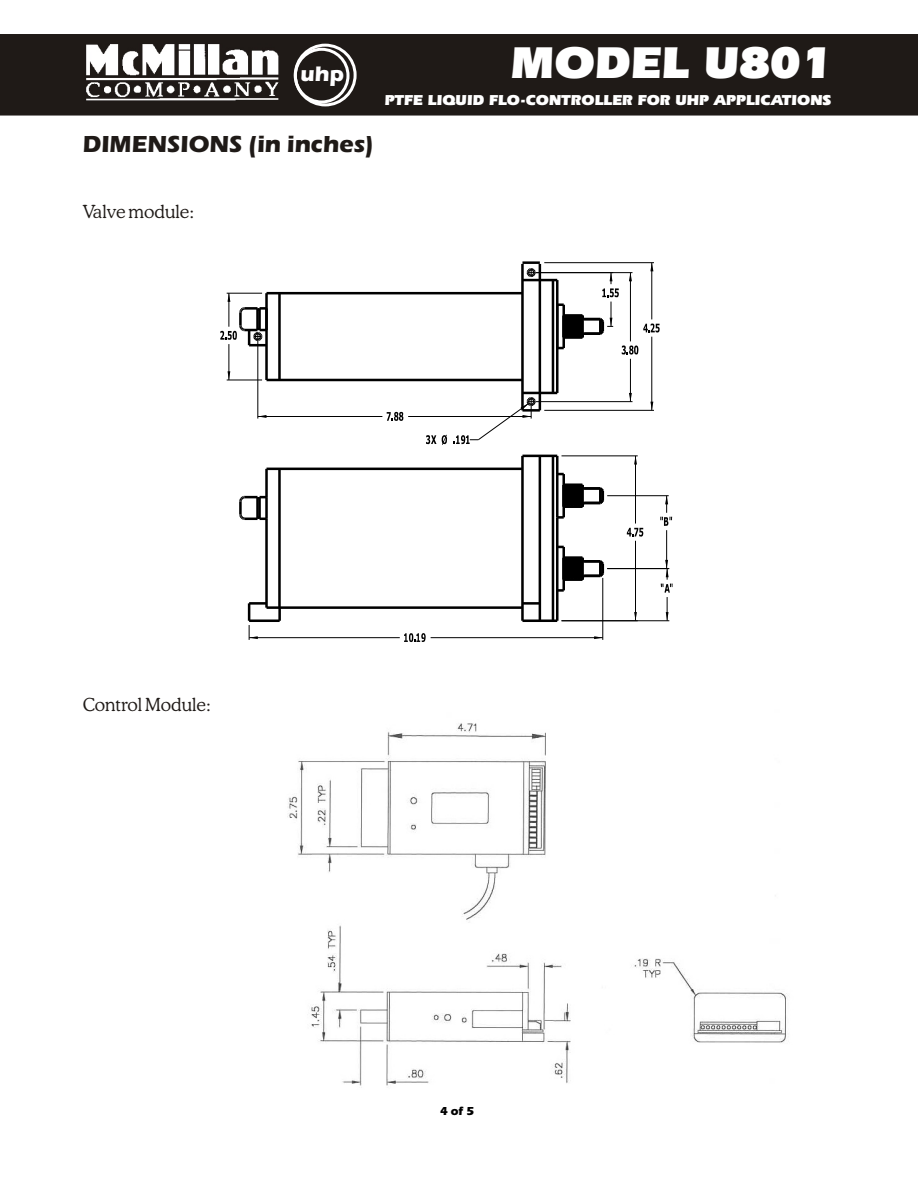
<style>
.page{position:relative;width:918px;height:1188px;background:#fff}
.page>*{position:absolute;margin:0;border:0;box-sizing:border-box;transform-origin:0 0}
.t1{font:46.35px "Eras Ult BT";color:#fff}
.t2{font:24px "Eras Bold ITC";color:#1f1a17}
.t3{font:21.75px "Eras Bold ITC";color:#fff}
.t4{font:18px "Cooper Lt BT";color:#1f1a17}
.t5{font:15px "Eras Ult BT";color:#fff}
.t6{font:12px "Eras Bold ITC";color:#000}
</style>
<div class="page">
<div style="left:0;top:34px;width:918px;height:81px;background:#1f1a17"></div>
<img style="left:84px;top:44px;width:195px;height:58px">
<div style="left:294px;top:48px;width:56px;height:55px;border:3px solid #fff;border-radius:50%"></div>
<div style="left:294px;top:44px;width:63px;height:62px;border:3px solid #fff;border-radius:50%"></div>
<hr style="left:267px;top:468px;width:255px;height:2px;background:#000">
<hr style="left:522px;top:455px;width:35px;height:2px;background:#000">
<hr style="left:522px;top:619px;width:35px;height:3px;background:#000">
<hr style="left:552px;top:456px;width:2px;height:165px;background:#000">
<hr style="left:539px;top:456px;width:2px;height:165px;background:#000">
<hr style="left:521px;top:456px;width:3px;height:165px;background:#000">
<hr style="left:522px;top:602px;width:18px;height:3px;background:#000">
<hr style="left:267px;top:606px;width:255px;height:3px;background:#000">
<hr style="left:249px;top:602px;width:18px;height:3px;background:#000">
<svg style="left:278px;top:609px;width:3px;height:12px"></svg>
<hr style="left:249px;top:619px;width:31px;height:3px;background:#000">
<svg style="left:559px;top:589px;width:5px;height:3px"></svg>
<hr style="left:562px;top:547px;width:3px;height:43px;background:#000">
<hr style="left:562px;top:474px;width:3px;height:43px;background:#000">
<svg style="left:559px;top:516px;width:5px;height:3px"></svg>
<hr style="left:564px;top:505px;width:18px;height:3px;background:#000">
<svg style="left:565px;top:484px;width:40px;height:23px"></svg>
<hr style="left:564px;top:578px;width:18px;height:3px;background:#000">
<svg style="left:565px;top:557px;width:40px;height:22px"></svg>
<hr style="left:265px;top:293px;width:3px;height:87px;background:#000">
<hr style="left:267px;top:292px;width:255px;height:2px;background:#000">
<hr style="left:267px;top:379px;width:255px;height:2px;background:#000">
<hr style="left:522px;top:409px;width:18px;height:3px;background:#000">
<hr style="left:522px;top:261px;width:18px;height:3px;background:#000">
<hr style="left:552px;top:280px;width:2px;height:113px;background:#000">
<hr style="left:556px;top:280px;width:3px;height:113px;background:#000">
<hr style="left:539px;top:264px;width:2px;height:146px;background:#000">
<hr style="left:521px;top:264px;width:3px;height:146px;background:#000">
<hr style="left:556px;top:456px;width:3px;height:18px;background:#000">
<hr style="left:556px;top:474px;width:3px;height:43px;background:#000">
<hr style="left:556px;top:517px;width:3px;height:104px;background:#000">
<svg style="left:525px;top:268px;width:13px;height:11px"></svg>
<hr style="left:562px;top:305px;width:3px;height:43px;background:#000">
<hr style="left:564px;top:336px;width:18px;height:3px;background:#000">
<svg style="left:557px;top:273px;width:62px;height:64px"></svg>
<svg style="left:643px;top:324px;width:17px;height:9px"></svg>
<hr style="left:544px;top:262px;width:110px;height:1px;background:#000">
<hr style="left:544px;top:410px;width:110px;height:1px;background:#000">
<hr style="left:651px;top:263px;width:1px;height:56px;background:#000">
<svg style="left:651px;top:263px;width:2px;height:8px"></svg>
<hr style="left:651px;top:337px;width:1px;height:73px;background:#000">
<svg style="left:650px;top:402px;width:3px;height:8px"></svg>
<svg style="left:627px;top:528px;width:16px;height:9px"></svg>
<hr style="left:562px;top:456px;width:76px;height:1px;background:#000">
<hr style="left:635px;top:456px;width:1px;height:68px;background:#000">
<svg style="left:634px;top:456px;width:3px;height:9px"></svg>
<hr style="left:635px;top:541px;width:1px;height:80px;background:#000">
<hr style="left:607px;top:495px;width:62px;height:1px;background:#000">
<hr style="left:666px;top:530px;width:1px;height:39px;background:#000">
<svg style="left:660px;top:496px;width:12px;height:30px"></svg>
<hr style="left:562px;top:620px;width:107px;height:1px;background:#000">
<hr style="left:607px;top:568px;width:62px;height:1px;background:#000">
<svg style="left:661px;top:560px;width:12px;height:61px"></svg>
<hr style="left:227px;top:380px;width:35px;height:1px;background:#000">
<hr style="left:229px;top:344px;width:1px;height:36px;background:#000">
<svg style="left:227px;top:371px;width:3px;height:9px"></svg>
<svg style="left:622px;top:346px;width:17px;height:9px"></svg>
<hr style="left:536px;top:401px;width:97px;height:1px;background:#000">
<hr style="left:536px;top:272px;width:97px;height:1px;background:#000">
<hr style="left:630px;top:359px;width:1px;height:43px;background:#000">
<svg style="left:629px;top:393px;width:3px;height:9px"></svg>
<hr style="left:630px;top:273px;width:1px;height:68px;background:#000">
<svg style="left:629px;top:273px;width:3px;height:8px"></svg>
<hr style="left:522px;top:392px;width:35px;height:2px;background:#000">
<hr style="left:522px;top:279px;width:35px;height:2px;background:#000">
<svg style="left:239px;top:495px;width:26px;height:26px"></svg>
<svg style="left:404px;top:633px;width:22px;height:9px"></svg>
<hr style="left:602px;top:578px;width:1px;height:62px;background:#000">
<hr style="left:249px;top:637px;width:151px;height:1px;background:#000">
<svg style="left:248px;top:603px;width:10px;height:37px"></svg>
<hr style="left:431px;top:637px;width:172px;height:1px;background:#000">
<svg style="left:594px;top:636px;width:9px;height:3px"></svg>
<hr style="left:265px;top:469px;width:3px;height:28px;background:#000">
<hr style="left:265px;top:497px;width:3px;height:22px;background:#000">
<hr style="left:265px;top:519px;width:3px;height:89px;background:#000">
<svg style="left:220px;top:293px;width:47px;height:53px"></svg>
<hr style="left:278px;top:293px;width:3px;height:87px;background:#000">
<hr style="left:278px;top:469px;width:3px;height:139px;background:#000">
<svg style="left:426px;top:435px;width:10px;height:9px"></svg>
<svg style="left:442px;top:435px;width:5px;height:10px"></svg>
<svg style="left:387px;top:412px;width:16px;height:9px"></svg>
<hr style="left:257px;top:341px;width:1px;height:78px;background:#000">
<hr style="left:258px;top:416px;width:124px;height:1px;background:#000">
<svg style="left:258px;top:415px;width:9px;height:3px"></svg>
<hr style="left:408px;top:416px;width:123px;height:1px;background:#000">
<svg style="left:454px;top:395px;width:84px;height:49px"></svg>
<img style="left:287px;top:723px;width:500px;height:363px">
<h3 class="t3" style="left:301px;top:66px;width:45px">uhp</h3>
<h2 class="t2" style="left:83px;top:135px;width:293px">DIMENSIONS (in inches)</h2>
<h1 class="t1" style="left:511px;top:43px;width:322px">MODEL U801</h1>
<p class="t5" style="left:385px;top:93px;width:448px">PTFE LIQUID FLO-CONTROLLER FOR UHP APPLICATIONS</p>
<p class="t4" style="left:83px;top:205px;width:113px">Valve module:</p>
<p class="t4" style="left:83px;top:698px;width:130px">Control Module:</p>
<p class="t6" style="left:440px;top:1107px;width:36px">4 of 5</p>
</div>
